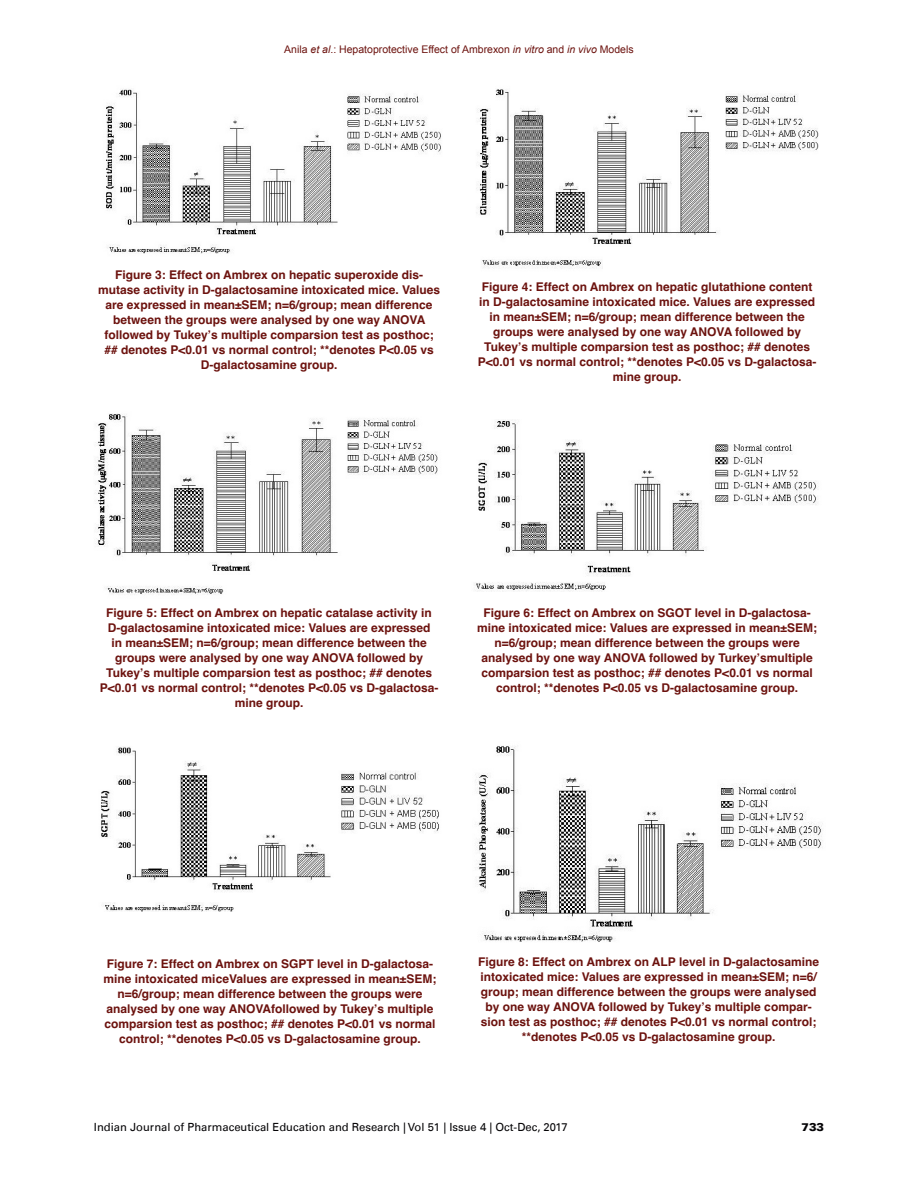
<style>
.page{position:relative;width:918px;height:1188px;background:#fff}
.page>*{position:absolute;margin:0;border:0;box-sizing:border-box;transform-origin:0 0}
.Fig_caption{font:700 12px/15px "Helvetica";color:#6c120e;text-align:center}
.t1{font:11.25px "Univers LT";color:#050406}
.t2{font:900 11.25px "Univers LT";color:#050406}
.t3{font:10.5px "Arial";color:#6c120e}
.s1{font-style:italic}
</style>
<div class="page">
<img style="left:106px;top:89px;width:335px;height:165px">
<img style="left:476px;top:89px;width:343px;height:180px">
<img style="left:95px;top:413px;width:343px;height:182px">
<img style="left:474px;top:420px;width:345px;height:172px">
<img style="left:101px;top:746px;width:338px;height:166px">
<img style="left:475px;top:746px;width:348px;height:196px">
<p class="t3" style="left:284px;top:43px;width:351px">Anila <span class="s1">et al</span>.: Hepatoprotective Effect of Ambrexon <span class="s1">in vitro</span> and <span class="s1">in vivo</span> Models</p>
<p class="Fig_caption" style="left:98px;top:267px;width:343px">Figure 3: Effect on Ambrex on hepatic superoxide dis&shy;mutase activity in D-galactosamine intoxicated mice. Values are expressed in mean±SEM; n=6/group; mean difference between the groups were analysed by one way ANOVA followed by Tukey’s multiple comparsion test as posthoc; ## denotes P&lt;0.01 vs normal control; **denotes P&lt;0.05 vs D-galactosamine group.</p>
<p class="Fig_caption" style="left:478px;top:278px;width:340px">Figure 4: Effect on Ambrex on hepatic glutathione content in D-galactosamine intoxicated mice. Values are expressed in mean±SEM; n=6/group; mean difference between the groups were analysed by one way ANOVA followed by Tukey’s multiple comparsion test as posthoc; ## denotes P&lt;0.01 vs normal control; **denotes P&lt;0.05 vs D-galactosa&shy;mine group.</p>
<p class="Fig_caption" style="left:100px;top:605px;width:340px">Figure 5: Effect on Ambrex on hepatic catalase activity in D-galactosamine intoxicated mice: Values are expressed<br>in mean±SEM; n=6/group; mean difference between the groups were analysed by one way ANOVA followed by Tukey’s multiple comparsion test as posthoc; ## denotes P&lt;0.01 vs normal control; **denotes P&lt;0.05 vs D-galactosa&shy;mine group.</p>
<p class="Fig_caption" style="left:477px;top:605px;width:342px">Figure 6: Effect on Ambrex on SGOT level in D-galactosa&shy;mine intoxicated mice: Values are expressed in mean±SEM; n=6/group; mean difference between the groups were analysed by one way ANOVA followed by Turkey’smultiple comparsion test as posthoc; ## denotes P&lt;0.01 vs normal control; **denotes P&lt;0.05 vs D-galactosamine group.</p>
<p class="Fig_caption" style="left:104px;top:955px;width:334px">Figure 7: Effect on Ambrex on SGPT level in D-galactosa&shy;mine intoxicated miceValues are expressed in mean±SEM; n=6/group; mean difference between the groups were analysed by one way ANOVAfollowed by Tukey’s multiple comparsion test as posthoc; ## denotes P&lt;0.01 vs normal control; **denotes P&lt;0.05 vs D-galactosamine group.</p>
<p class="Fig_caption" style="left:478px;top:954px;width:342px">Figure 8: Effect on Ambrex on ALP level in D-galactosamine intoxicated mice: Values are expressed in mean±SEM; n=6/ group; mean difference between the groups were analysed by one way ANOVA followed by Tukey’s multiple compar&shy;sion test as posthoc; ## denotes P&lt;0.01 vs normal control; **denotes P&lt;0.05 vs D-galactosamine group.</p>
<p class="t1" style="left:94px;top:1120px;width:475px">Indian Journal of Pharmaceutical Education and Research | Vol 51 | Issue 4 | Oct-Dec, 2017</p>
<p class="t2" style="left:802px;top:1120px;width:24px">733</p>
</div>
